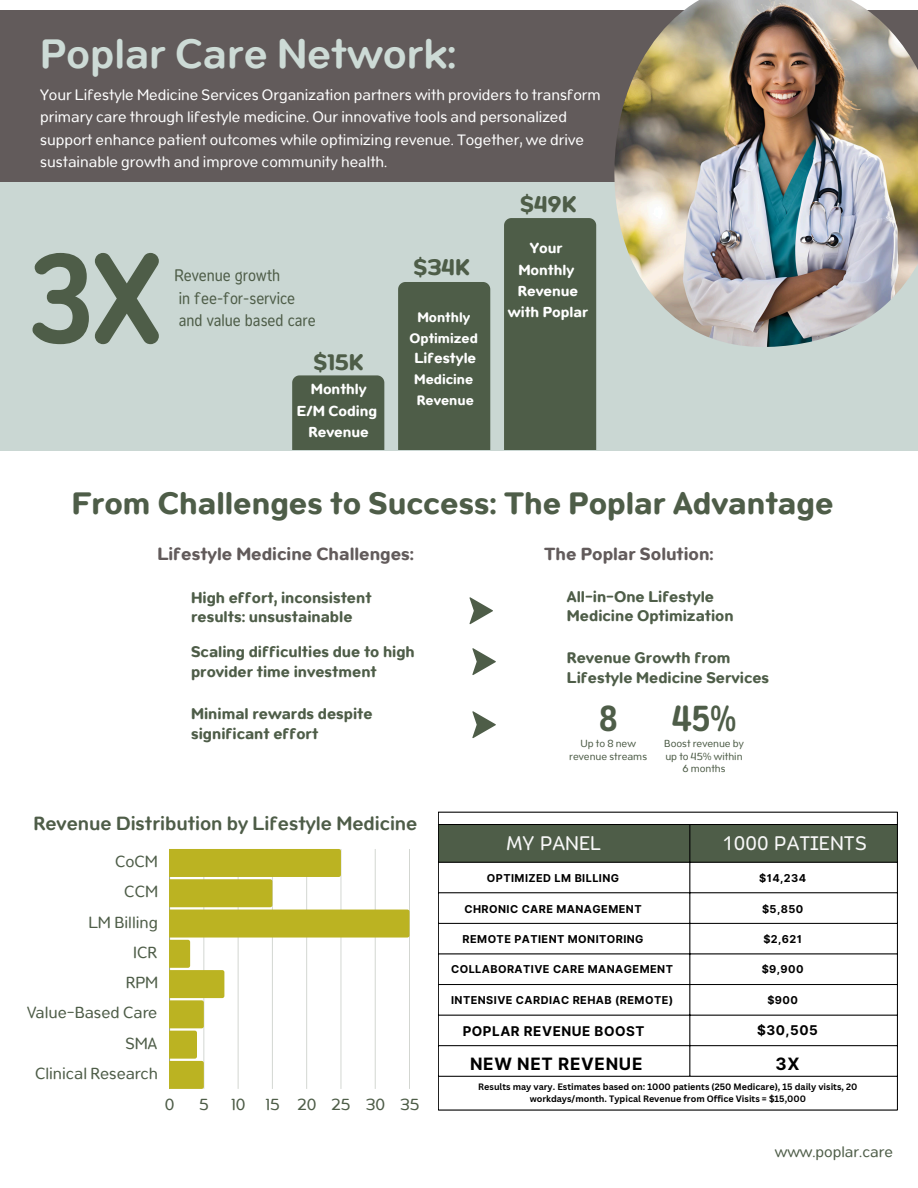
<style>
.page{position:relative;width:918px;height:1188px;background:#fff}
.page>*{position:absolute;margin:0;border:0;box-sizing:border-box;transform-origin:0 0}
.t1{font:126.75px "Opun Mai 600 Semi Cond";color:#4e5d48}
.t2{font:600 45px "Opun";color:#cddbd6}
.t3{font:36px "Opun Mai 600 Semi Cond";color:#4e5d48}
.t4{font:700 34.05px "Opun";color:#4e5d48}
.t5{font:700 24.6px "Opun";color:#4e5d48}
.t6{font:600 21px "Opun";color:#4e5d48}
.t7{font:19.65px "Opun Mai 400";color:#f7f7f7}
.t8{font:700 19.2px "Opun";color:#625b5b}
.t9{font:17.55px/30.3px "Opun";color:#4e5d48;text-align:right}
.t10{font:700 16.95px "Inter";letter-spacing:.04em;color:#000}
.t11{font:700 16.8px/19.8px "Opun";color:#4e5d48}
.t12{font:semi-condensed 16.8px "Opun Mai";color:#4e5d48}
.t13{font:16.5px/22.5px "Opun";color:#fff}
.t14{font:16.5px "Opun";color:#4e5d48}
.t15{font:700 15.9px "Opun";color:#fff}
.t16{font:700 15px "Opun";color:#fff}
.t17{font:700 13.5px "Inter";letter-spacing:.04em;color:#000}
.t18{font:11.25px/12.6px "Opun";color:#4e5d48;text-align:center}
.t19{font:700 10.95px "Inter";letter-spacing:.04em;color:#000}
.t20{font:700 9px/12.5px "Canva Sans";color:#000;text-align:center}
</style>
<div class="page">
<div style="left:0;top:10px;width:918px;height:260px;background:#625b5b"></div>
<div style="left:0;top:182px;width:918px;height:268px;background:#cad7d3"></div>
<img style="left:614px;top:0;width:304px;height:347px">
<svg style="left:469px;top:597px;width:24px;height:27px"></svg>
<svg style="left:472px;top:648px;width:24px;height:27px"></svg>
<svg style="left:472px;top:711px;width:24px;height:27px"></svg>
<div style="left:439px;top:825px;width:458px;height:37px;background:#4e5d48"></div>
<hr style="left:438px;top:812px;width:1px;height:298px;background:#000">
<hr style="left:690px;top:825px;width:1px;height:251px;background:#000">
<hr style="left:897px;top:812px;width:1px;height:298px;background:#000">
<hr style="left:438px;top:812px;width:460px;height:1px;background:#000">
<hr style="left:438px;top:824px;width:460px;height:1px;background:#000">
<hr style="left:438px;top:862px;width:460px;height:1px;background:#000">
<hr style="left:438px;top:893px;width:460px;height:1px;background:#000">
<hr style="left:438px;top:923px;width:460px;height:1px;background:#000">
<hr style="left:438px;top:954px;width:460px;height:1px;background:#000">
<hr style="left:438px;top:984px;width:460px;height:1px;background:#000">
<hr style="left:438px;top:1015px;width:460px;height:1px;background:#000">
<hr style="left:438px;top:1045px;width:460px;height:1px;background:#000">
<hr style="left:438px;top:1076px;width:460px;height:1px;background:#000">
<hr style="left:438px;top:1110px;width:460px;height:1px;background:#000">
<div style="left:292px;top:375px;width:92px;height:74px;background:#4e5d48"></div>
<div style="left:398px;top:282px;width:92px;height:167px;background:#4e5d48"></div>
<div style="left:504px;top:218px;width:92px;height:231px;background:#4e5d48"></div>
<hr style="left:169px;top:849px;width:1px;height:240px;background:#4e5d48;opacity:.6">
<svg style="left:170px;top:849px;width:240px;height:240px"></svg>
<p class="t2" style="left:40px;top:26px;width:418px">Poplar Care Network:</p>
<h4 class="t13" style="left:40px;top:83px;width:562px">Your Lifestyle Medicine Services Organization partners with providers to transform primary care through lifestyle medicine. Our innovative tools and personalized support enhance patient outcomes while optimizing revenue. Together, we drive sustainable growth and improve community health.</h4>
<h4 class="t1" style="left:28px;top:225px;width:134px">3X</h4>
<p class="t12" style="left:175px;top:266px;width:107px">Revenue growth</p>
<h1 class="t12" style="left:179px;top:288px;width:118px">in fee-for-service</h1>
<h4 class="t12" style="left:179px;top:310px;width:139px">and value based care</h4>
<h5 class="t5" style="left:313px;top:347px;width:51px">$15K</h5>
<p class="t15" style="left:311px;top:380px;width:58px">Monthly</p>
<p class="t15" style="left:297px;top:401px;width:82px">E/M Coding</p>
<p class="t15" style="left:309px;top:422px;width:62px">Revenue</p>
<p class="t5" style="left:413px;top:252px;width:57px">$34K</p>
<h5 class="t16" style="left:417px;top:308px;width:54px">Monthly</h5>
<p class="t16" style="left:410px;top:329px;width:70px">Optimized</p>
<p class="t15" style="left:414px;top:348px;width:63px">Lifestyle</p>
<p class="t16" style="left:414px;top:370px;width:61px">Medicine</p>
<p class="t16" style="left:417px;top:391px;width:59px">Revenue</p>
<p class="t5" style="left:520px;top:189px;width:57px">$49K</p>
<p class="t15" style="left:530px;top:238px;width:34px">Your</p>
<p class="t15" style="left:518px;top:260px;width:58px">Monthly</p>
<p class="t15" style="left:518px;top:281px;width:62px">Revenue</p>
<p class="t15" style="left:508px;top:303px;width:82px">with Poplar</p>
<p class="t4" style="left:72px;top:483px;width:763px">From Challenges to Success: The Poplar Advantage</p>
<p class="t8" style="left:157px;top:542px;width:258px">Lifestyle Medicine Challenges:</p>
<p class="t8" style="left:544px;top:542px;width:171px">The Poplar Solution:</p>
<p class="t11" style="left:191px;top:587px;width:182px">High effort, inconsistent results: unsustainable</p>
<p class="t11" style="left:191px;top:641px;width:225px">Scaling difficulties due to high provider time investment</p>
<p class="t11" style="left:191px;top:703px;width:183px">Minimal rewards despite significant effort</p>
<h2 class="t6" style="left:34px;top:810px;width:385px">Revenue Distribution by Lifestyle Medicine</h2>
<p class="t9" style="left:27px;top:846px;width:133px">CoCM<br>CCM<br>LM Billing<br>ICR<br>RPM<br>Value-Based Care<br>SMA<br>Clinical Research</p>
<p class="t9" style="left:165px;top:1089px;width:11px">0</p>
<p class="t9" style="left:199px;top:1089px;width:11px">5</p>
<p class="t9" style="left:232px;top:1089px;width:189px">10 15 20 25 30 35</p>
<p class="t11" style="left:567px;top:586px;width:168px;line-height:19.2px">All-in-One Lifestyle<br>Medicine Optimization</p>
<p class="t11" style="left:567px;top:647px;width:165px">Revenue Growth from</p>
<p class="t11" style="left:567px;top:667px;width:204px">Lifestyle Medicine Services</p>
<p class="t3" style="left:599px;top:697px;width:20px">8</p>
<p class="t3" style="left:672px;top:697px;width:66px">45%</p>
<p class="t18" style="left:569px;top:737px;width:79px">Up to 8 new revenue streams</p>
<p class="t18" style="left:664px;top:737px;width:81px">Boost revenue by up to 45% within<br>6 months</p>
<h6 class="t7" style="left:506px;top:832px;width:96px">MY PANEL</h6>
<h6 class="t7" style="left:724px;top:832px;width:144px">1000 PATIENTS</h6>
<p class="t19" style="left:487px;top:872px;width:134px">OPTIMIZED LM BILLING</p>
<p class="t19" style="left:464px;top:902px;width:179px">CHRONIC CARE MANAGEMENT</p>
<p class="t19" style="left:759px;top:872px;width:48px">$14,234</p>
<p class="t19" style="left:762px;top:902px;width:43px">$5,850</p>
<p class="t19" style="left:463px;top:933px;width:183px">REMOTE PATIENT MONITORING</p>
<p class="t19" style="left:763px;top:933px;width:40px">$2,621</p>
<p class="t19" style="left:451px;top:963px;width:223px">COLLABORATIVE CARE MANAGEMENT</p>
<p class="t19" style="left:762px;top:963px;width:43px">$9,900</p>
<p class="t19" style="left:451px;top:993px;width:224px">INTENSIVE CARDIAC REHAB (REMOTE)</p>
<p class="t19" style="left:767px;top:993px;width:32px">$900</p>
<p class="t17" style="left:463px;top:1023px;width:183px">POPLAR REVENUE BOOST</p>
<h3 class="t17" style="left:757px;top:1022px;width:62px">$30,505</h3>
<p class="t10" style="left:470px;top:1054px;width:174px">NEW NET REVENUE</p>
<h6 class="t10" style="left:775px;top:1054px;width:26px">3X</h6>
<h3 class="t20" style="left:478px;top:1080px;width:381px">Results may vary. Estimates based on: 1000 patients (250 Medicare), 15 daily visits, 20 workdays/month. Typical Revenue from Office Visits = $15,000</h3>
<p class="t14" style="left:775px;top:1142px;width:120px">www.poplar.care</p>
</div>
